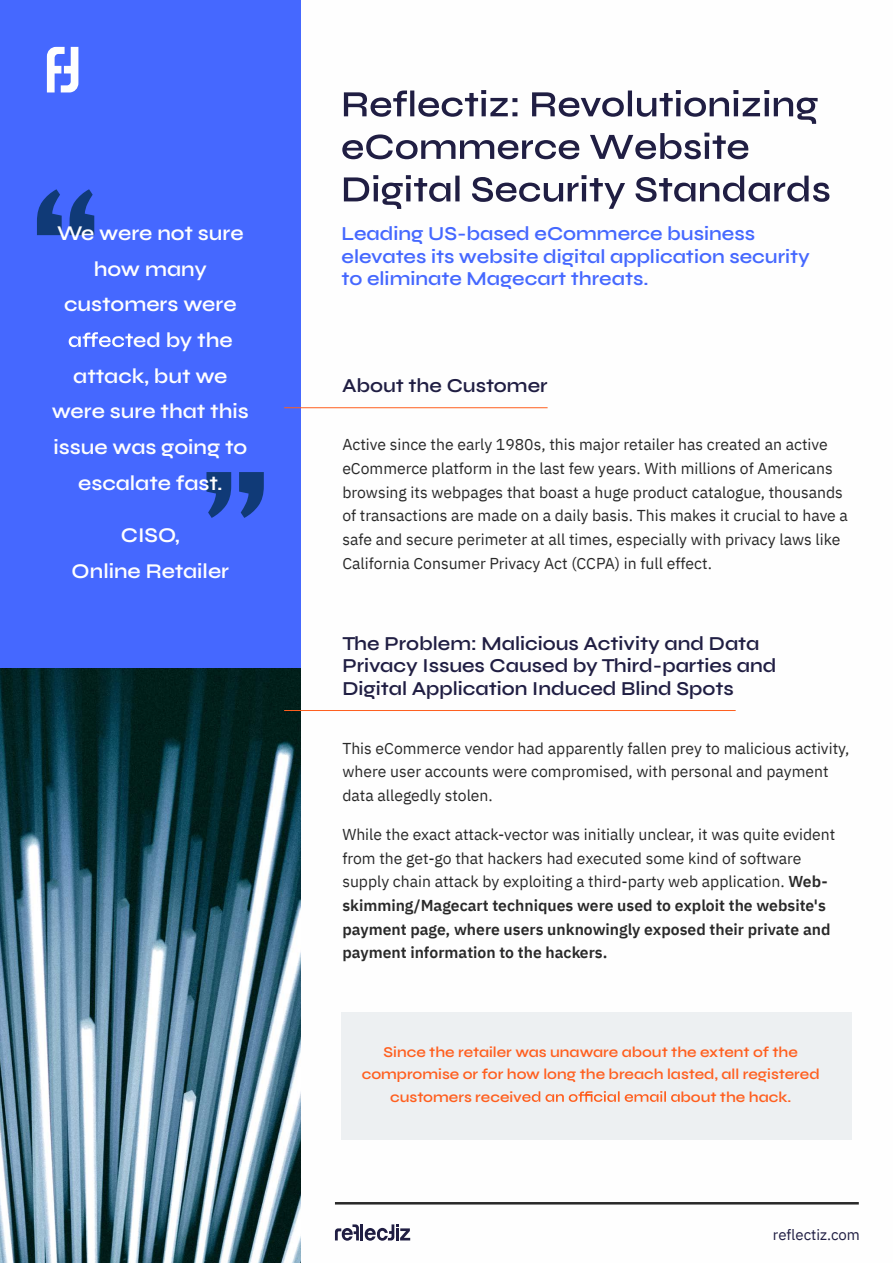
<style>
.page{position:relative;width:893px;height:1263px;background:#fff}
.page>*{position:absolute;margin:0;border:0;box-sizing:border-box;transform-origin:0 0}
.t1{font:600 179.25px "Syne";color:#103a77}
.t2{font:600 21px/35.7px "Syne";color:#fefefe;text-align:center}
.t3{font:600 19.8px/22.8px "Syne";color:#201e43}
.t4{font:600 19.8px/22.8px "Syne";color:#4568ff}
.t5{font:15.75px/23.7px "IBM Plex Sans";color:#292929}
.t6{font:600 15px "Syne";color:#ff5f1f}
.t7{font:15px "IBM Plex Sans";color:#201e43}
.s1{font-weight:600}
</style>
<div class="page">
<div style="left:341px;top:1012px;width:510px;height:128px;background:#edf0f2"></div>
<div style="left:0;top:0;width:301px;height:669px;background:#4568ff"></div>
<img style="left:0;top:669px;width:301px;height:594px">
<hr style="left:360px;top:1224px;width:3px;height:16px;background:#201e43">
<svg style="left:335px;top:1224px;width:24px;height:17px"></svg>
<svg style="left:365px;top:1224px;width:45px;height:17px"></svg>
<svg style="left:47px;top:47px;width:31px;height:45px"></svg>
<hr style="left:335px;top:1202px;width:524px;height:2px;background:#292929">
<svg style="left:342px;top:90px;width:487px;height:119px"></svg>
<svg style="left:522px;top:1091px;width:158px;height:11px"></svg>
<svg style="left:69px;top:332px;width:64px;height:15px"></svg>
<hr style="left:284px;top:407px;width:264px;height:1px;background:#ff5f1f">
<hr style="left:284px;top:710px;width:452px;height:1px;background:#ff5f1f">
<h1 class="t1" style="left:30px;top:144px;width:74px">“</h1>
<h2 class="t2" style="left:57px;top:215px;width:188px">We were not sure</h2>
<h2 class="t2" style="left:94px;top:250px;width:115px">how many</h2>
<h2 class="t2" style="left:64px;top:286px;width:174px">customers were</h2>
<h2 class="t2" style="left:133px;top:322px;width:101px">ed by the</h2>
<h2 class="t2" style="left:73px;top:357px;width:156px">attack, but we</h2>
<h2 class="t2" style="left:52px;top:393px;width:199px">were sure that this</h2>
<h2 class="t2" style="left:54px;top:429px;width:195px">issue was going to</h2>
<h2 class="t2" style="left:78px;top:464px;width:146px">escalate fast.</h2>
<h1 class="t1" style="left:271px;top:563px;width:74px;rotate:-180deg">“</h1>
<h2 class="t2" style="left:72px;top:517px;width:159px">CISO,<br>Online Retailer</h2>
<p class="t4" style="left:342px;top:221px;width:470px">Leading US-based eCommerce business elevates its website digital application security to eliminate Magecart threats.</p>
<p class="t3" style="left:342px;top:374px;width:207px">About the Customer</p>
<p class="t5" style="left:342px;top:432px;width:507px">Active since the early 1980s, this major retailer has created an active eCommerce platform in the last few years. With millions of Americans browsing its webpages that boast a huge product catalogue, thousands of transactions are made on a daily basis. This makes it crucial to have a safe and secure perimeter at all times, especially with privacy laws like California Consumer Privacy Act (CCPA) in full effect.</p>
<p class="t3" style="left:342px;top:631px;width:436px">The Problem: Malicious Activity and Data<br>Privacy Issues Caused by Third-parties and<br>Digital Application Induced Blind Spots</p>
<p class="t5" style="left:342px;top:735px;width:509px">This eCommerce vendor had apparently fallen prey to malicious activity, where user accounts were compromised, with personal and payment data allegedly stolen.</p>
<p class="t5" style="left:342px;top:821px;width:495px">While the exact attack-vector was initially unclear, it was quite evident from the get-go that hackers had executed some kind of software supply chain attack by exploiting a third-party web application. <span class="s1">Web&shy;skimming/Magecart techniques were used to exploit the website's payment page, where users unknowingly exposed their private and payment information to the hackers.</span></p>
<p class="t6" style="left:384px;top:1042px;width:416px">Since the retailer was unaware about the extent of the</p>
<p class="t6" style="left:362px;top:1065px;width:459px">compromise or for how long the breach lasted, all registered</p>
<p class="t6" style="left:390px;top:1087px;width:133px">customers receiv</p>
<p class="t6" style="left:680px;top:1087px;width:112px">bout the hack.</p>
<p class="t7" style="left:773px;top:1223px;width:89px">reflectiz.com</p>
</div>
